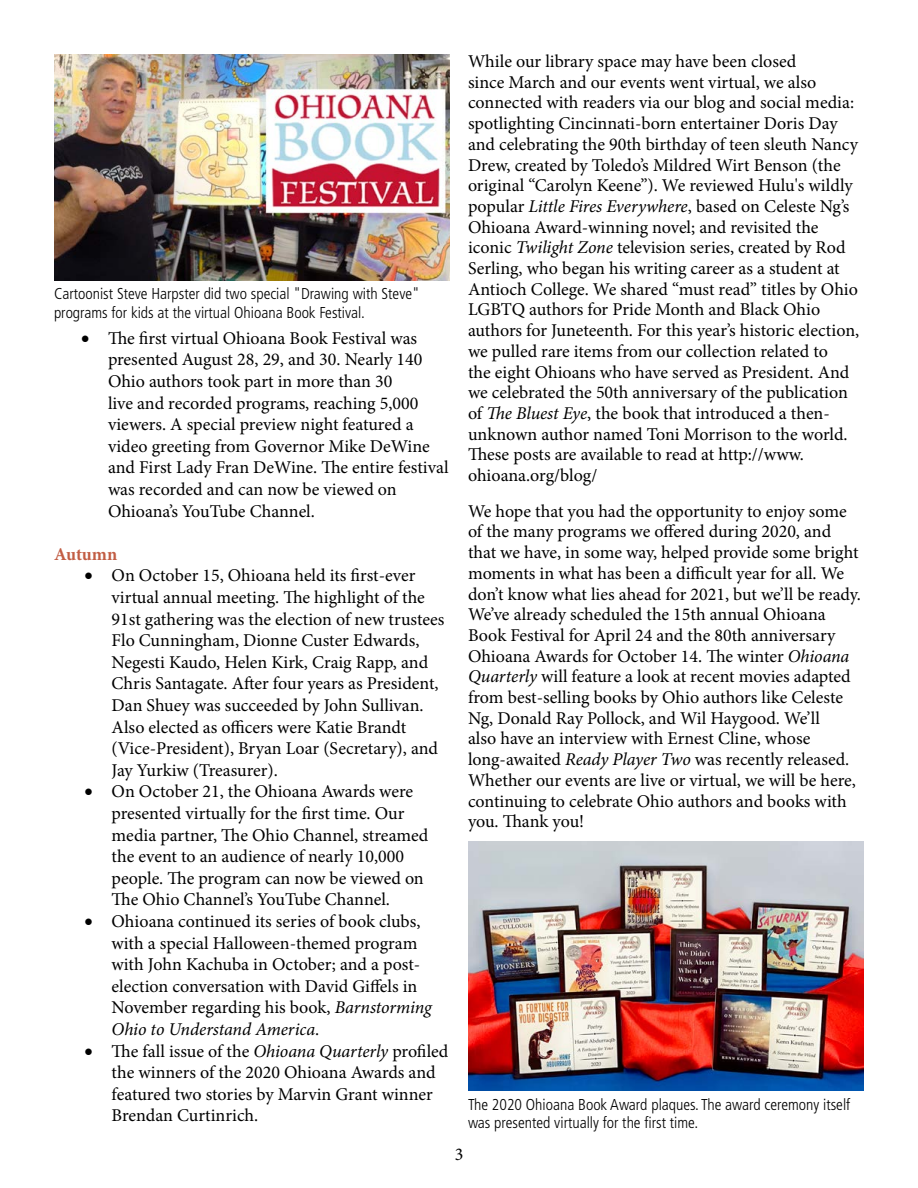
<style>
.page{position:relative;width:918px;height:1188px;background:#fff}
.page>*{position:absolute;margin:0;border:0;box-sizing:border-box;transform-origin:0 0}
.t1{font:18px/20.7px "Minion Pro";color:#000}
.t2{font:700 18px "Minion Pro";letter-spacing:-.005em;color:#c25d44}
.t3{font:300 condensed 15.75px/18.9px "Frutiger LT Std";color:#000}
.s1{font-style:italic}
</style>
<div class="page">
<img style="left:54px;top:54px;width:396px;height:227px">
<img style="left:468px;top:842px;width:396px;height:249px">
<p class="t3" style="left:54px;top:285px;width:367px">Cartoonist Steve Harpster did two special "Drawing with Steve" programs for kids at the virtual Ohioana Book Festival.</p>
<p class="t1" style="left:108px;top:327px;width:342px;line-height:21.6px;text-indent:-27px">• The first virtual Ohioana Book Festival was presented August 28, 29, and 30. Nearly 140<br>Ohio authors took part in more than 30<br>live and recorded programs, reaching 5,000 viewers. A special preview night featured a video greeting from Governor Mike DeWine and First Lady Fran DeWine. The entire festival was recorded and can now be viewed on Ohioana’s YouTube Channel.</p>
<p class="t2" style="left:54px;top:541px;width:65px">Autumn</p>
<p class="t1" style="left:112px;top:565px;width:334px;line-height:21.6px;text-indent:-27px">• On October 15, Ohioana held its first-ever virtual annual meeting. The highlight of the 91st gathering was the election of new trustees Flo Cunningham, Dionne Custer Edwards, Negesti Kaudo, Helen Kirk, Craig Rapp, and Chris Santagate. After four years as President, Dan Shuey was succeeded by John Sullivan.<br>Also elected as officers were Katie Brandt (Vice-President), Bryan Loar (Secretary), and Jay Yurkiw (Treasurer).</p>
<p class="t1" style="left:112px;top:781px;width:318px;line-height:21.6px;text-indent:-27px">• On October 21, the Ohioana Awards were presented virtually for the first time. Our media partner, The Ohio Channel, streamed the event to an audience of nearly 10,000 people. The program can now be viewed on The Ohio Channel’s YouTube Channel.</p>
<p class="t1" style="left:112px;top:911px;width:322px;line-height:21.6px;text-indent:-27px">• Ohioana continued its series of book clubs, with a special Halloween-themed program with John Kachuba in October; and a post&shy;election conversation with David Giffels in November regarding his book, <span class="s1">Barnstorming Ohio to Understand America</span>.</p>
<p class="t1" style="left:112px;top:1040px;width:338px;line-height:21.6px;text-indent:-27px">• The fall issue of the <span class="s1">Ohioana Quarterly</span> profiled the winners of the 2020 Ohioana Awards and featured two stories by Marvin Grant winner Brendan Curtinrich.</p>
<p class="t1" style="left:468px;top:51px;width:393px">While our library space may have been closed<br>since March and our events went virtual, we also connected with readers via our blog and social media: spotlighting Cincinnati-born entertainer Doris Day and celebrating the 90th birthday of teen sleuth Nancy Drew, created by Toledo’s Mildred Wirt Benson (the original “Carolyn Keene”). We reviewed Hulu's wildly popular <span class="s1">Little Fires Everywhere</span>, based on Celeste Ng’s Ohioana Award-winning novel; and revisited the iconic <span class="s1">Twilight Zone</span> television series, created by Rod Serling, who began his writing career as a student at Antioch College. We shared “must read” titles by Ohio LGBTQ authors for Pride Month and Black Ohio authors for Juneteenth. For this year’s historic election, we pulled rare items from our collection related to<br>the eight Ohioans who have served as President. And we celebrated the 50th anniversary of the publication of <span class="s1">The Bluest Eye</span>, the book that introduced a then&shy;unknown author named Toni Morrison to the world.<br>These posts are available to read at http://www. ohioana.org/blog/</p>
<p class="t1" style="left:468px;top:501px;width:395px">We hope that you had the opportunity to enjoy some of the many programs we offered during 2020, and that we have, in some way, helped provide some bright moments in what has been a difficult year for all. We don’t know what lies ahead for 2021, but we’ll be ready.<br>We’ve already scheduled the 15th annual Ohioana Book Festival for April 24 and the 80th anniversary Ohioana Awards for October 14. The winter <span class="s1">Ohioana Quarterly</span> will feature a look at recent movies adapted from best-selling books by Ohio authors like Celeste Ng, Donald Ray Pollock, and Wil Haygood. We’ll<br>also have an interview with Ernest Cline, whose long-awaited <span class="s1">Ready Player Two</span> was recently released.<br>Whether our events are live or virtual, we will be here, continuing to celebrate Ohio authors and books with you. Thank you!</p>
<p class="t3" style="left:468px;top:1095px;width:384px">The 2020 Ohioana Book Award plaques. The award ceremony itself was presented virtually for the first time.</p>
<p class="t1" style="left:455px;top:1144px;width:10px">3</p>
</div>
